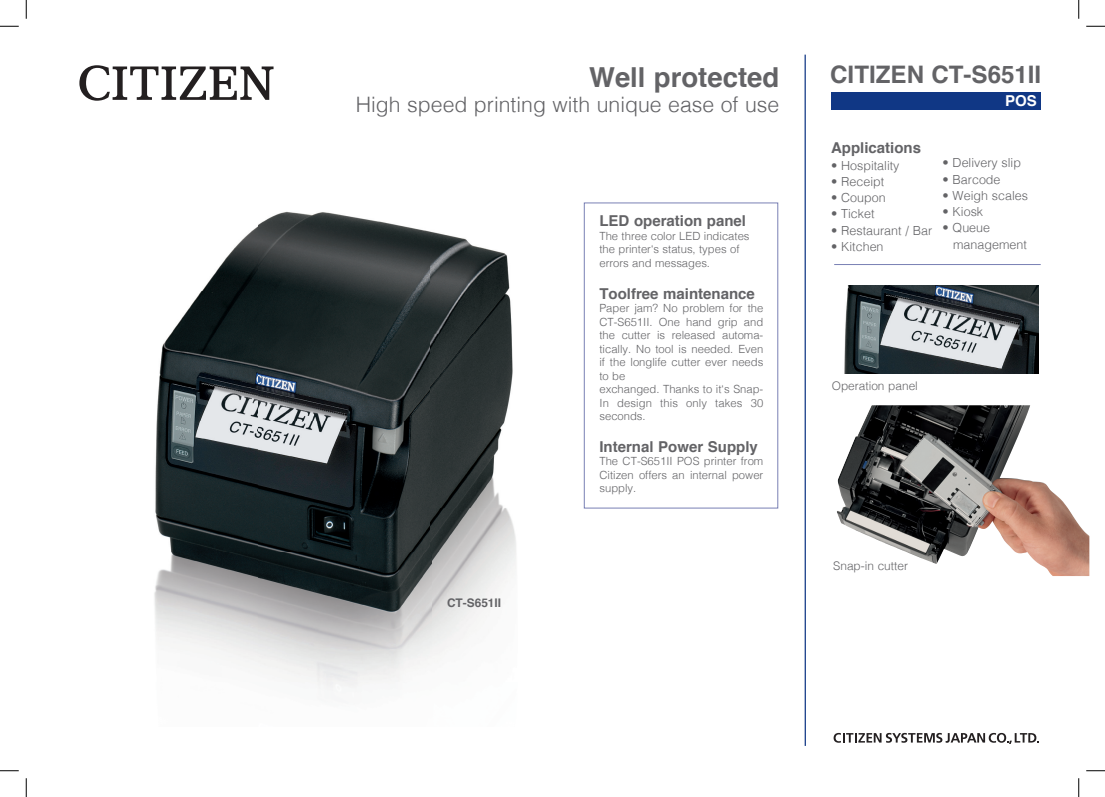
<style>
.page{position:relative;width:1105px;height:797px;background:#fff}
.page>*{position:absolute;margin:0;border:0;box-sizing:border-box;transform-origin:0 0}
.t1{font:700 27.5px "Helvetica";color:#636366}
.t2{font:700 24.12px "Helvetica";color:#636366}
.t3{font:300 21.25px "Helvetica";color:#636366}
.t4{font:700 15px "Helvetica";color:#636366}
.t5{font:700 15px "Helvetica";color:#fff}
.t6{font:300 12.5px/16.2px "Helvetica";color:#636366}
.t7{font:300 11.88px "Helvetica";color:#636366}
.t8{font:700 11.88px "Helvetica";color:#636366}
.t9{font:300 11.25px/13.5px "Helvetica";color:#636366}
</style>
<div class="page">
<div style="left:584px;top:203px;width:194px;height:305px;border:1px solid #7980b4"></div>
<svg style="left:79px;top:65px;width:195px;height:36px"></svg>
<div style="left:831px;top:92px;width:210px;height:18px;background:#103785"></div>
<hr style="left:804px;top:55px;width:2px;height:691px;background:#103785">
<hr style="left:834px;top:264px;width:207px;height:1px;background:#7980b4">
<img style="left:837px;top:405px;width:252px;height:171px">
<img style="left:154px;top:211px;width:362px;height:480px">
<img style="left:844px;top:285px;width:195px;height:89px">
<svg style="left:834px;top:733px;width:205px;height:10px"></svg>
<svg style="left:0;top:25px;width:19px;height:2px"></svg>
<svg style="left:1086px;top:25px;width:19px;height:2px"></svg>
<svg style="left:0;top:770px;width:19px;height:1px"></svg>
<svg style="left:1086px;top:770px;width:19px;height:1px"></svg>
<svg style="left:25px;top:0;width:2px;height:19px"></svg>
<svg style="left:25px;top:778px;width:2px;height:19px"></svg>
<svg style="left:1078px;top:0;width:1px;height:19px"></svg>
<svg style="left:1078px;top:778px;width:1px;height:19px"></svg>
<h1 class="t1" style="left:589px;top:55px;width:192px">Well protected</h1>
<h3 class="t3" style="left:356px;top:86px;width:425px">High speed printing with unique ease of use</h3>
<p class="t8" style="left:447px;top:593px;width:56px">CT-S651II</p>
<h3 class="t4" style="left:599px;top:208px;width:148px">LED operation panel</h3>
<p class="t9" style="left:599px;top:228px;width:152px">The three color LED indicates the printer‘s status, types of errors and messages.</p>
<h3 class="t4" style="left:599px;top:281px;width:157px">Toolfree maintenance</h3>
<p class="t9" style="left:599px;top:301px;width:165px">Paper jam? No problem for the<br>CT-S651II. One hand grip and the cutter is released automa&shy;tically. No tool is needed. Even if the longlife cutter ever needs to be<br>exchanged. Thanks to it‘s Snap-<br>In design this only takes 30 seconds.</p>
<h3 class="t4" style="left:599px;top:434px;width:160px">Internal Power Supply</h3>
<p class="t9" style="left:599px;top:454px;width:165px;text-align:justify">The CT-S651II POS printer from Citizen offers an internal power supply.</p>
<h2 class="t2" style="left:830px;top:55px;width:213px">CITIZEN CT-S651II</h2>
<h3 class="t5" style="left:1005px;top:89px;width:33px">POS</h3>
<h3 class="t4" style="left:831px;top:136px;width:92px">Applications</h3>
<p class="t6" style="left:831px;top:156px;width:70px">• Hospitality</p>
<p class="t6" style="left:831px;top:172px;width:55px">• Receipt</p>
<p class="t6" style="left:831px;top:188px;width:56px">• Coupon</p>
<p class="t6" style="left:831px;top:205px;width:45px">• Ticket</p>
<p class="t6" style="left:831px;top:221px;width:103px">• Restaurant / Bar</p>
<p class="t6" style="left:831px;top:237px;width:54px">• Kitchen</p>
<p class="t6" style="left:942px;top:154px;width:80px">• Delivery slip</p>
<p class="t6" style="left:942px;top:170px;width:60px">• Barcode</p>
<p class="t6" style="left:942px;top:186px;width:87px">• Weigh scales</p>
<p class="t6" style="left:942px;top:202px;width:42px">• Kiosk</p>
<p class="t6" style="left:953px;top:219px;width:75px;text-indent:-11px">• Queue management</p>
<p class="t7" style="left:832px;top:376px;width:88px">Operation panel</p>
<p class="t7" style="left:833px;top:555px;width:76px">Snap-in cutter</p>
</div>
